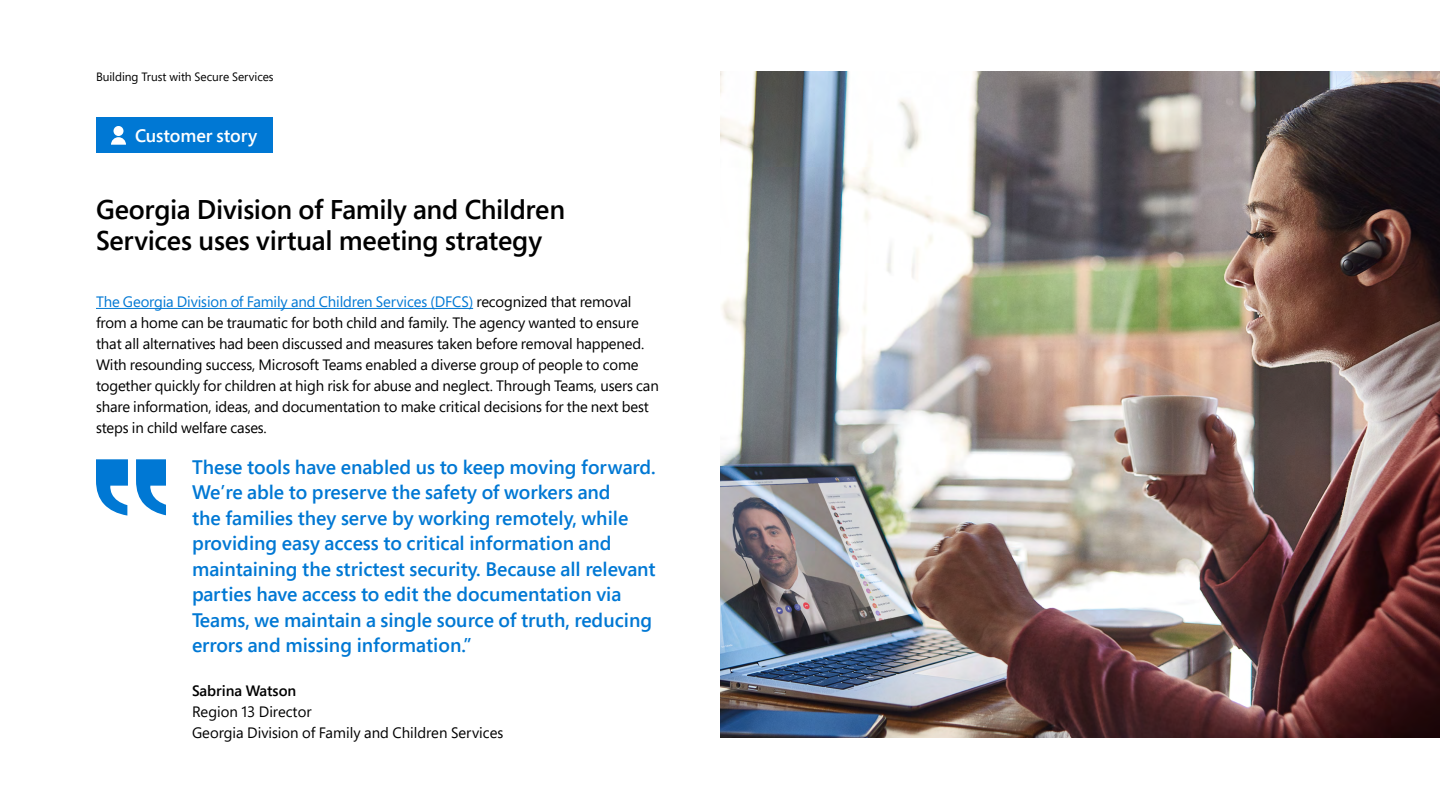
<style>
.page{position:relative;width:1440px;height:810px;background:#fff}
.page>*{position:absolute;margin:0;border:0;box-sizing:border-box;transform-origin:0 0}
.H4_-_36_42{font:600 27px/31.5px "Segoe Pro";letter-spacing:-.01em;color:#000}
.P_-_Quote_text{font:600 19.5px/25.5px "Segoe Pro";color:#0078d4}
.H5_-_26_32_-_White{font:600 18px "Segoe Pro";letter-spacing:-.005em;color:#fff}
.P_-_Body{font:15px/21px "Segoe Pro";letter-spacing:-.01em;color:#000}
.P_-_Quote_Author{font:15px/21px "Segoe Pro";color:#000}
.t1{font:12px "Segoe Pro";letter-spacing:-.005em;color:#000}
.s1{color:#0078d4}
.s2{font-weight:600}
</style>
<div class="page">
<div style="left:96px;top:117px;width:176px;height:36px;background:#0078d4"></div>
<svg style="left:111px;top:126px;width:15px;height:19px"></svg>
<img style="left:720px;top:72px;width:720px;height:666px">
<hr style="left:96px;top:308px;width:377px;height:1px;background:#0078d4">
<svg style="left:96px;top:459px;width:69px;height:57px"></svg>
<p class="t1" style="left:96px;top:69px;width:179px">Building Trust with Secure Services</p>
<p class="H5_-_26_32_-_White" style="left:135px;top:123px;width:124px">Customer story</p>
<p class="H4_-_36_42" style="left:96px;top:193px;width:471px">Georgia Division of Family and Children<br>Services uses virtual meeting strategy</p>
<p class="P_-_Body" style="left:96px;top:291px;width:564px"><span class="s1">The Georgia Division of Family and Children Services (DFCS)</span> recognized that removal from a home can be traumatic for both child and family. The agency wanted to ensure that all alternatives had been discussed and measures taken before removal happened.<br>With resounding success, Microsoft Teams enabled a diverse group of people to come together quickly for children at high risk for abuse and neglect. Through Teams, users can share information, ideas, and documentation to make critical decisions for the next best steps in child welfare cases.</p>
<p class="P_-_Quote_text" style="left:192px;top:454px;width:465px">These tools have enabled us to keep moving forward.<br>We’re able to preserve the safety of workers and<br>the families they serve by working remotely, while providing easy access to critical information and maintaining the strictest security. Because all relevant parties have access to edit the documentation via Teams, we maintain a single source of truth, reducing errors and missing information.”</p>
<p class="P_-_Quote_Author" style="left:192px;top:680px;width:313px"><span class="s2">Sabrina Watson<br></span>Region 13 Director<br>Georgia Division of Family and Children Services</p>
</div>
